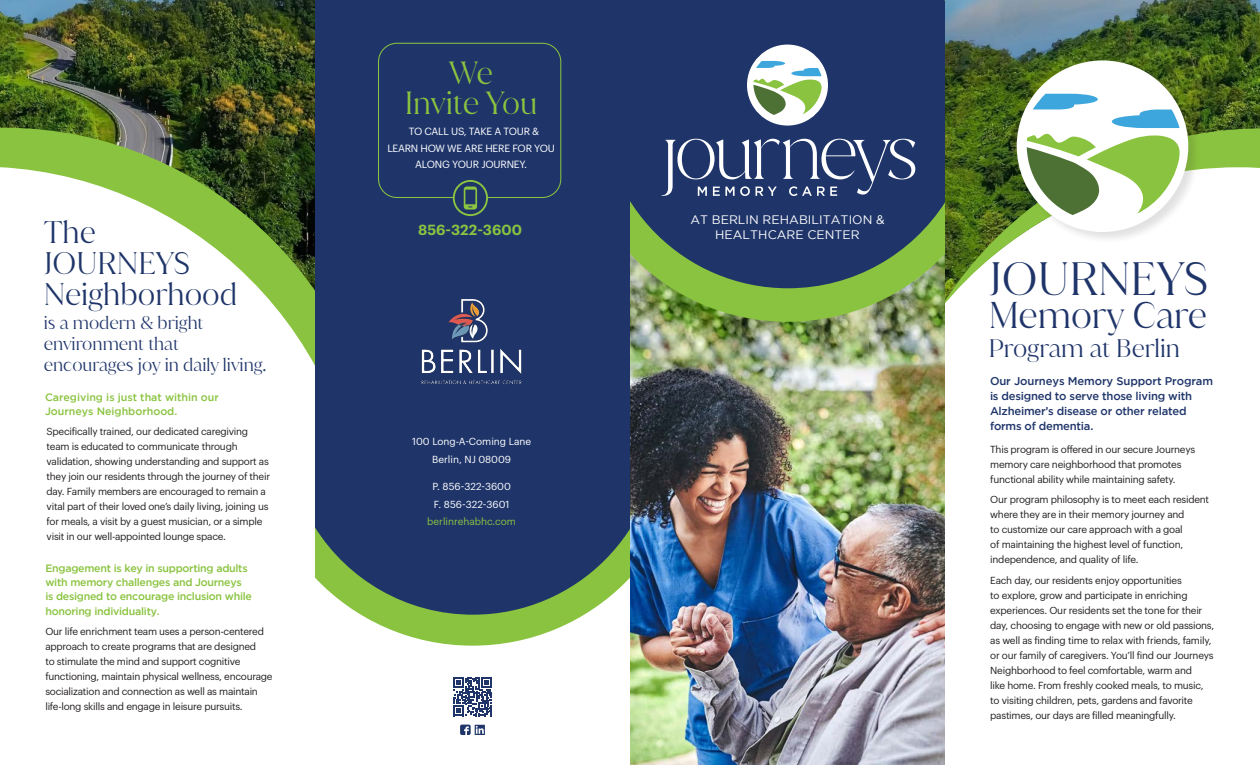
<style>
.page{position:relative;width:1260px;height:765px;background:#fff}
.page>*{position:absolute;margin:0;border:0;box-sizing:border-box;transform-origin:0 0}
.t1{font:300 45px "Juana Alt";color:#1f356a}
.t2{font:300 35.88px "Juana Alt";color:#1f356a}
.t3{font:300 30.75px "Juana Alt";color:#8bc43f}
.t4{font:300 30px/31.2px "Juana Alt";color:#1f356a}
.t5{font:300 24.38px "Juana Alt";color:#1f356a}
.t6{font:300 17.5px/21.2px "Juana Alt";color:#1f356a}
.t7{font:600 14.38px "Graphik";letter-spacing:.005em;color:#8bc43f}
.t8{font:12.25px "Gotham";letter-spacing:.005em;color:#fff}
.t9{font:500 11.25px/15px "Gotham";letter-spacing:-.02em;color:#1f356a}
.t10{font:500 10.62px/13.8px "Gotham";letter-spacing:-.025em;color:#8ac33f}
.t11{font:500 10.62px/13.8px "Gotham";color:#8ac33f}
.t12{font:10.25px "Graphik";letter-spacing:-.025em;color:#fff}
.t13{font:10px/15px "Graphik";letter-spacing:-.025em;color:#231f20}
.t14{font:10px "Graphik";color:#fff}
.t15{font:10px "Graphik";color:#8bc43f}
</style>
<div class="page">
<img style="left:0;top:0;width:316px;height:128px">
<svg style="left:0;top:128px;width:316px;height:238px"></svg>
<img style="left:945px;top:0;width:315px;height:128px">
<svg style="left:945px;top:128px;width:315px;height:175px"></svg>
<div style="left:1015px;top:59px;width:186px;height:186px;background:#231f20;opacity:.13"></div>
<div style="left:1017px;top:60px;width:171px;height:172px;background:#fff;border-radius:50%"></div>
<svg style="left:1027px;top:94px;width:154px;height:134px"></svg>
<svg style="left:315px;top:213px;width:269px;height:433px;fill:#8ac33f"></svg>
<svg style="left:315px;top:241px;width:315px;height:374px;background:#2d4669"></svg>
<img style="left:630px;top:322px;width:315px;height:443px">
<img style="left:630px;top:288px;width:315px;height:34px">
<svg style="left:630px;top:0;width:315px;height:288px;background:#2b4566"></svg>
<svg style="left:661px;top:139px;width:254px;height:57px;background:#4a5c86"></svg>
<div style="left:747px;top:45px;width:81px;height:81px;background:#fff;border-radius:50%"></div>
<svg style="left:753px;top:61px;width:69px;height:60px"></svg>
<div style="left:316px;top:0;width:314px;height:387px;background:#1f356a"></div>
<svg style="left:460px;top:725px;width:25px;height:10px"></svg>
<div style="left:378px;top:43px;width:183px;height:155px;border:1px solid #8bc43f;border-radius:18px"></div>
<svg style="left:453px;top:180px;width:35px;height:36px"></svg>
<img style="left:419px;top:349px;width:105px;height:40px">
<img style="left:448px;top:299px;width:40px;height:44px">
<svg style="left:453px;top:677px;width:39px;height:39px"></svg>
<div style="left:559px;top:0;width:125px;height:33px;background:#1f356a"></div>
<p class="t4" style="left:44px;top:216px;width:54px">The</p>
<p class="t4" style="left:44px;top:247px;width:195px">JOURNEYS<br>Neighborhood</p>
<p class="t6" style="left:44px;top:312px;width:224px">is a modern &amp; bright environment that encourages joy in daily living.</p>
<p class="t11" style="left:45px;top:390px;width:175px">Caregiving is just that within our<br>Journeys Neighborhood.</p>
<p class="t13" style="left:47px;top:423px;width:225px">Specifically trained, our dedicated caregiving team is educated to communicate through validation, showing understanding and support as they join our residents through the journey of their day. Family members are encouraged to remain a vital part of their loved one’s daily living, joining us for meals, a visit by a guest musician, or a simple visit in our well-appointed lounge space.</p>
<p class="t10" style="left:45px;top:561px;width:208px">Engagement is key in supporting adults with memory challenges and Journeys is designed to encourage inclusion while</p>
<p class="t10" style="left:45px;top:604px;width:116px">honoring individuality.</p>
<p class="t13" style="left:45px;top:623px;width:229px">Our life enrichment team uses a person-centered approach to create programs that are designed<br>to stimulate the mind and support cognitive functioning, maintain physical wellness, encourage socialization and connection as well as maintain life-long skills and engage in leisure pursuits.</p>
<p class="t3" style="left:449px;top:53px;width:45px">We</p>
<p class="t3" style="left:405px;top:83px;width:134px">Invite You</p>
<p class="t12" style="left:409px;top:124px;width:132px">TO CALL US, TAKE A TOUR &amp;</p>
<p class="t12" style="left:387px;top:140px;width:169px">LEARN HOW WE ARE HERE FOR YOU</p>
<p class="t12" style="left:415px;top:157px;width:113px">ALONG YOUR JOURNEY.</p>
<p class="t8" style="left:690px;top:213px;width:196px">AT BERLIN REHABILITATION &amp;</p>
<p class="t7" style="left:418px;top:219px;width:105px">856-322-3600</p>
<p class="t8" style="left:715px;top:228px;width:146px">HEALTHCARE CENTER</p>
<p class="t14" style="left:412px;top:434px;width:121px">100 Long-A-Coming Lane</p>
<p class="t14" style="left:432px;top:452px;width:80px">Berlin, NJ 08009</p>
<p class="t14" style="left:432px;top:479px;width:80px">P. 856-322-3600</p>
<p class="t14" style="left:434px;top:497px;width:77px">F. 856-322-3601</p>
<p class="t15" style="left:427px;top:514px;width:90px">berlinrehabhc.com</p>
<p class="t1" style="left:989px;top:249px;width:221px">JOURNEYS</p>
<p class="t2" style="left:989px;top:292px;width:220px">Memory Care</p>
<p class="t5" style="left:989px;top:333px;width:193px">Program at Berlin</p>
<p class="t9" style="left:990px;top:373px;width:225px">Our Journeys Memory Support Program is designed to serve those living with<br>Alzheimer’s disease or other related forms of dementia.</p>
<p class="t13" style="left:990px;top:441px;width:206px">This program is offered in our secure Journeys memory care neighborhood that promotes functional ability while maintaining safety.</p>
<p class="t13" style="left:990px;top:491px;width:220px">Our program philosophy is to meet each resident where they are in their memory journey and<br>to customize our care approach with a goal<br>of maintaining the highest level of function, independence, and quality of life.</p>
<p class="t13" style="left:990px;top:572px;width:226px">Each day, our residents enjoy opportunities<br>to explore, grow and participate in enriching experiences. Our residents set the tone for their day, choosing to engage with new or old passions, as well as finding time to relax with friends, family, or our family of caregivers. You’ll find our Journeys Neighborhood to feel comfortable, warm and<br>like home. From freshly cooked meals, to music, to visiting children, pets, gardens and favorite pastimes, our days are filled meaningfully.</p>
</div>
